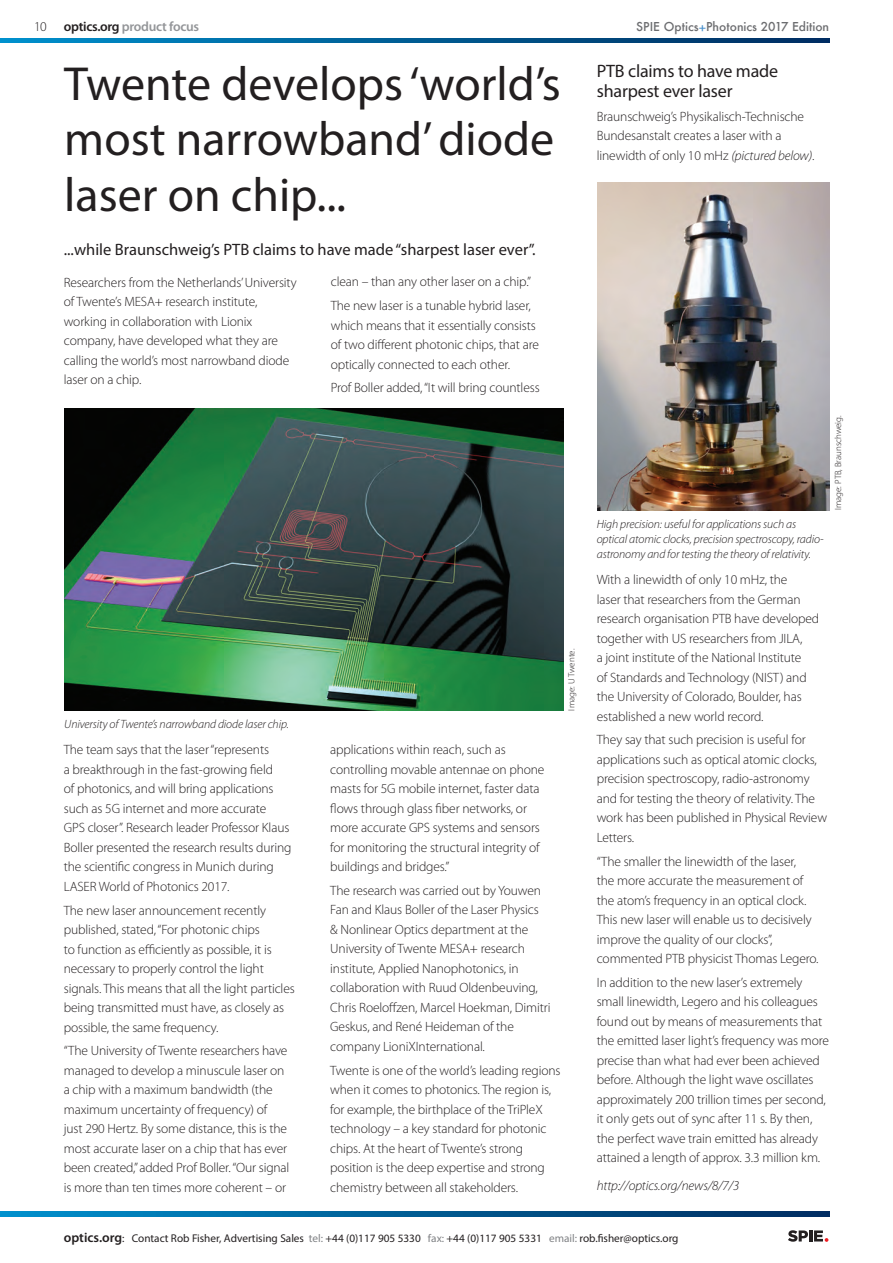
<style>
.page{position:relative;width:893px;height:1263px;background:#fff}
.page>*{position:absolute;margin:0;border:0;box-sizing:border-box;transform-origin:0 0}
.t1{font:48px/55.5px "Myriad Pro";color:#231f20}
.t2{font:18px/19.5px "Myriad Pro";letter-spacing:-.01em;color:#231f20}
.t3{font:16.5px "Myriad Pro";color:#231f20}
.t4{font:300 13.5px/19.5px "Myriad Pro";letter-spacing:-.01em;color:#231f20}
.t5{font:italic 300 13.5px "Myriad Pro";letter-spacing:-.01em;color:#231f20}
.t6{font:600 13.5px "Myriad Pro";letter-spacing:-.02em;color:#939598}
.t7{font:italic 300 12px/15px "Myriad Pro";letter-spacing:-.01em;color:#231f20}
.t8{font:500 12px "Futura";color:#6c6d70}
.t9{font:11.25px "Myriad Pro";color:#231f20}
.t10{font:300 9px "Myriad Pro";color:#231f20}
.s1{color:#231f20}
.s2{color:#448dcb}
.s3{font-style:italic}
.s4{font-weight:600;font-size:13.5px}
.s5{color:#808285}
</style>
<div class="page">
<svg style="left:0;top:38px;width:829px;height:5px;background:#005d94"></svg>
<svg style="left:0;top:1212px;width:829px;height:4px;background:#005d94"></svg>
<svg style="left:788px;top:1230px;width:40px;height:12px"></svg>
<img style="left:64px;top:409px;width:499px;height:301px">
<img style="left:597px;top:183px;width:232px;height:327px">
<p class="t4" style="left:34px;top:17px;width:14px">10</p>
<p class="t6" style="left:64px;top:18px;width:137px"><span class="s1">optics.org</span> product focus</p>
<p class="t8" style="left:636px;top:18px;width:194px">SPIE Optics<span class="s2">+</span>Photonics 2017 Edition</p>
<p class="t1" style="left:64px;top:55px;width:498px">Twente develops ‘world’s most narrowband’ diode laser on chip...</p>
<p class="t3" style="left:64px;top:239px;width:473px">...while Braunschweig’s PTB claims to have made “sharpest laser ever”.</p>
<p class="t4" style="left:64px;top:272px;width:234px">Researchers from the Netherlands’ University of Twente’s MESA+ research institute, working in collaboration with Lionix company, have developed what they are calling the world’s most narrowband diode laser on a chip.</p>
<p class="t4" style="left:331px;top:272px;width:202px">clean – than any other laser on a chip.”</p>
<p class="t4" style="left:331px;top:296px;width:210px">The new laser is a tunable hybrid laser, which means that it essentially consists of two different photonic chips, that are optically connected to each other.</p>
<p class="t4" style="left:331px;top:378px;width:210px">Prof Boller added, “It will bring countless</p>
<p class="t7" style="left:64px;top:716px;width:226px">University of Twente’s narrowband diode laser chip.</p>
<p class="t4" style="left:64px;top:740px;width:229px">The team says that the laser “represents<br>a breakthrough in the fast-growing field<br>of photonics, and will bring applications such as 5G internet and more accurate<br>GPS closer”. Research leader Professor Klaus Boller presented the research results during the scientific congress in Munich during LASER World of Photonics 2017.</p>
<p class="t4" style="left:64px;top:900px;width:232px">The new laser announcement recently published, stated, “For photonic chips<br>to function as efficiently as possible, it is necessary to properly control the light signals. This means that all the light particles being transmitted must have, as closely as possible, the same frequency.</p>
<p class="t4" style="left:64px;top:1041px;width:227px">“The University of Twente researchers have managed to develop a minuscule laser on a chip with a maximum bandwidth (the maximum uncertainty of frequency) of just 290 Hertz. By some distance, this is the most accurate laser on a chip that has ever been created,” added Prof Boller. “Our signal is more than ten times more coherent – or</p>
<p class="t10" style="left:566px;top:710px;width:63px;rotate:-90deg">Image: U Twente.</p>
<p class="t4" style="left:330px;top:740px;width:216px">applications within reach, such as controlling movable antennae on phone masts for 5G mobile internet, faster data flows through glass fiber networks, or more accurate GPS systems and sensors for monitoring the structural integrity of buildings and bridges.”</p>
<p class="t4" style="left:330px;top:880px;width:222px">The research was carried out by Youwen Fan and Klaus Boller of the Laser Physics<br>&amp; Nonlinear Optics department at the University of Twente MESA+ research institute, Applied Nanophotonics, in collaboration with Ruud Oldenbeuving, Chris Roeloffzen, Marcel Hoekman, Dimitri Geskus, and René Heideman of the company LioniXInternational.</p>
<p class="t4" style="left:330px;top:1060px;width:232px">Twente is one of the world’s leading regions when it comes to photonics. The region is, for example, the birthplace of the TriPleX technology – a key standard for photonic chips. At the heart of Twente’s strong position is the deep expertise and strong chemistry between all stakeholders.</p>
<p class="t2" style="left:597px;top:61px;width:183px">PTB claims to have made sharpest ever laser</p>
<p class="t4" style="left:597px;top:106px;width:219px">Braunschweig’s Physikalisch-Technische<br>Bundesanstalt creates a laser with a linewidth of only 10 mHz <span class="s3">(pictured below)</span>.</p>
<p class="t7" style="left:597px;top:516px;width:228px">High precision: useful for applications such as optical atomic clocks, precision spectroscopy, radio&shy;astronomy and for testing the theory of relativity.</p>
<p class="t10" style="left:833px;top:510px;width:96px;rotate:-90deg">Image: PTB, Braunschweig.</p>
<p class="t4" style="left:597px;top:570px;width:224px">With a linewidth of only 10 mHz, the<br>laser that researchers from the German research organisation PTB have developed together with US researchers from JILA,<br>a joint institute of the National Institute<br>of Standards and Technology (NIST) and the University of Colorado, Boulder, has established a new world record.</p>
<p class="t4" style="left:597px;top:730px;width:232px">They say that such precision is useful for applications such as optical atomic clocks, precision spectroscopy, radio-astronomy and for testing the theory of relativity. The work has been published in Physical Review Letters.</p>
<p class="t4" style="left:597px;top:851px;width:223px">“The smaller the linewidth of the laser,<br>the more accurate the measurement of the atom’s frequency in an optical clock.<br>This new laser will enable us to decisively improve the quality of our clocks”, commented PTB physicist Thomas Legero.</p>
<p class="t4" style="left:597px;top:972px;width:234px">In addition to the new laser’s extremely small linewidth, Legero and his colleagues found out by means of measurements that the emitted laser light’s frequency was more precise than what had ever been achieved before. Although the light wave oscillates approximately 200 trillion times per second, it only gets out of sync after 11 s. By then, the perfect wave train emitted has already attained a length of approx. 3.3 million km.</p>
<p class="t5" style="left:597px;top:1178px;width:144px">http://optics.org/news/8/7/3</p>
<p class="t9" style="left:64px;top:1231px;width:616px"><span class="s4">optics.org</span>: Contact Rob Fisher, Advertising Sales <span class="s5">tel:</span> +44 (0)117 905 5330 <span class="s5">fax:</span> +44 (0)117 905 5331 <span class="s5">email:</span> rob.fisher@optics.org</p>
</div>
